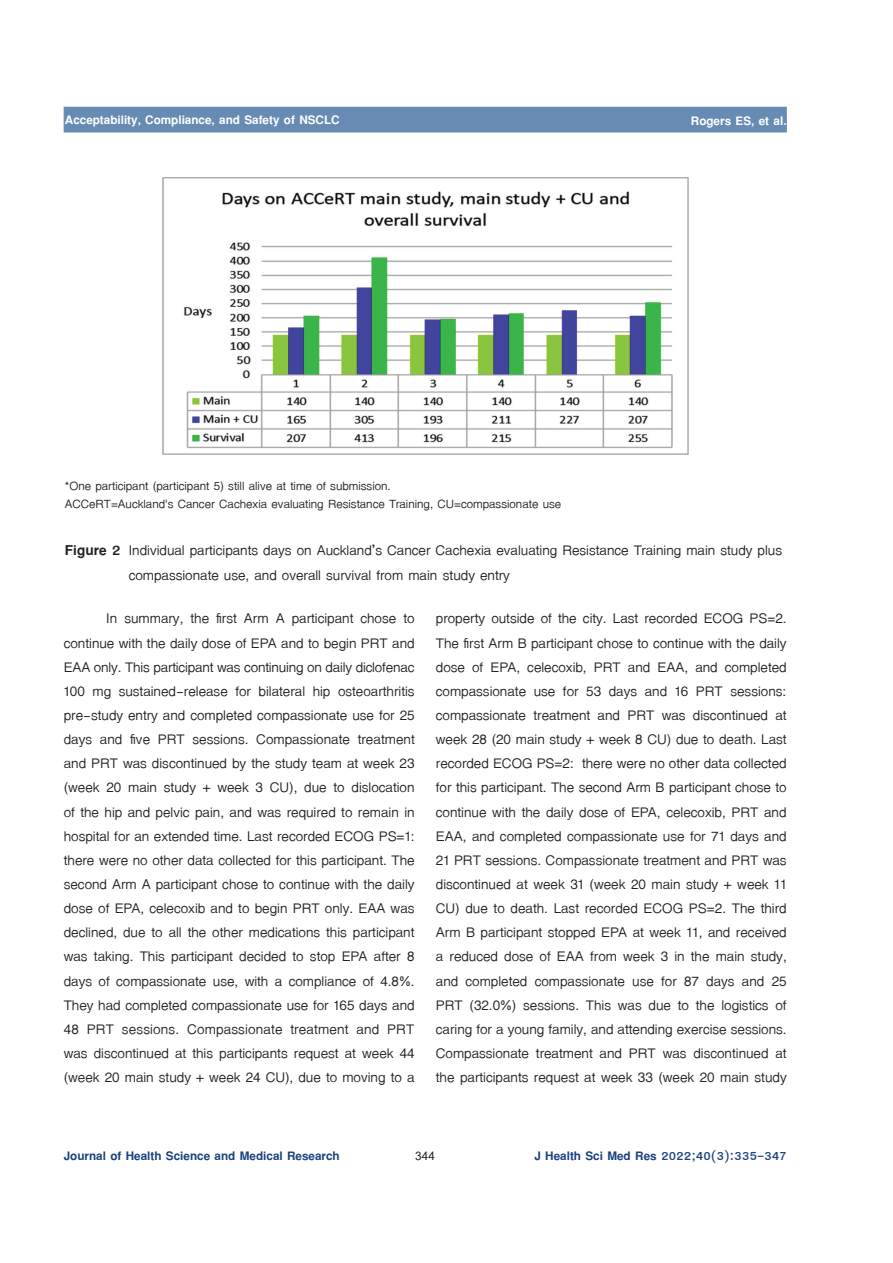
<style>
.page{position:relative;width:893px;height:1263px;background:#fff}
.page>*{position:absolute;margin:0;border:0;box-sizing:border-box;transform-origin:0 0}
.t1{font:21px/24.2px "TF Lanna";color:#231f20;text-align:justify}
.t2{font:18px/18px "TF Lanna";color:#231f20}
.t3{font:700 18px "TF Lanna";color:#1b417f}
.t4{font:700 18px "TF Lanna";color:#fff}
.t5{font:700 18px "Cordia UPC";color:#231f20}
.s1{font-weight:700}
</style>
<div class="page">
<div style="left:64px;top:107px;width:723px;height:25px;background:#678bb3"></div>
<img style="left:162px;top:178px;width:527px;height:276px">
<p class="t4" style="left:65px;top:109px;width:276px">Acceptability, Compliance, and Safety of NSCLC</p>
<p class="t4" style="left:691px;top:109px;width:97px">Rogers ES, et al.</p>
<p class="t2" style="left:65px;top:477px;width:498px">*One participant (participant 5) still alive at time of submission.<br>ACCeRT=Auckland's Cancer Cachexia evaluating Resistance Training, CU=compassionate use</p>
<p class="t1" style="left:129px;top:538px;width:655px;line-height:25.2px;text-indent:-64px"><span class="s1">Figure 2</span> Individual participants days on Auckland’s Cancer Cachexia evaluating Resistance Training main study plus compassionate use, and overall survival from main study entry</p>
<p class="t1" style="left:64px;top:607px;width:352px;text-indent:43px">In summary, the first Arm A participant chose to continue with the daily dose of EPA and to begin PRT and EAA only. This participant was continuing on daily diclofenac 100 mg sustained-release for bilateral hip osteoarthritis pre-study entry and completed compassionate use for 25 days and five PRT sessions. Compassionate treatment and PRT was discontinued by the study team at week 23 (week 20 main study + week 3 CU), due to dislocation of the hip and pelvic pain, and was required to remain in hospital for an extended time. Last recorded ECOG PS=1: there were no other data collected for this participant. The second Arm A participant chose to continue with the daily dose of EPA, celecoxib and to begin PRT only. EAA was declined, due to all the other medications this participant was taking. This participant decided to stop EPA after 8 days of compassionate use, with a compliance of 4.8%.<br>They had completed compassionate use for 165 days and 48 PRT sessions. Compassionate treatment and PRT was discontinued at this participants request at week 44 (week 20 main study + week 24 CU), due to moving to a</p>
<p class="t1" style="left:436px;top:607px;width:352px">property outside of the city. Last recorded ECOG PS=2.<br>The first Arm B participant chose to continue with the daily dose of EPA, celecoxib, PRT and EAA, and completed compassionate use for 53 days and 16 PRT sessions: compassionate treatment and PRT was discontinued at week 28 (20 main study + week 8 CU) due to death. Last recorded ECOG PS=2: there were no other data collected for this participant. The second Arm B participant chose to continue with the daily dose of EPA, celecoxib, PRT and EAA, and completed compassionate use for 71 days and 21 PRT sessions. Compassionate treatment and PRT was discontinued at week 31 (week 20 main study + week 11<br>CU) due to death. Last recorded ECOG PS=2. The third Arm B participant stopped EPA at week 11, and received a reduced dose of EAA from week 3 in the main study, and completed compassionate use for 87 days and 25<br>PRT (32.0%) sessions. This was due to the logistics of caring for a young family, and attending exercise sessions.<br>Compassionate treatment and PRT was discontinued at the participants request at week 33 (week 20 main study</p>
<p class="t3" style="left:64px;top:1145px;width:277px">Journal of Health Science and Medical Research</p>
<p class="t5" style="left:415px;top:1145px;width:21px">344</p>
<p class="t3" style="left:534px;top:1145px;width:254px">J Health Sci Med Res 2022;40(3):335-347</p>
</div>
